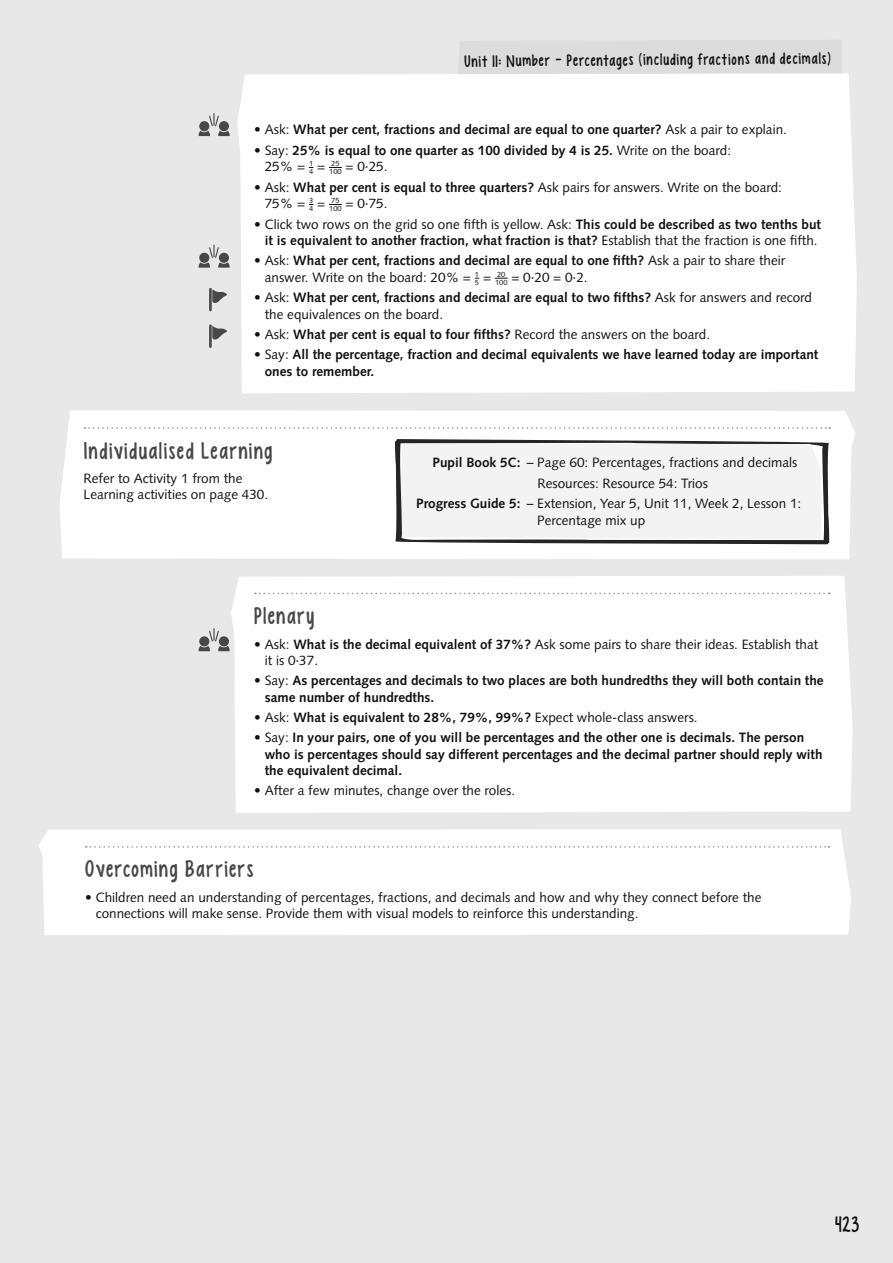
<style>
.page{position:relative;width:893px;height:1263px;background:#e8e8e8}
.page>*{position:absolute;margin:0;border:0;box-sizing:border-box;transform-origin:0 0}
.t1{font:24px "KG Empireof Dirt";letter-spacing:.06em;color:#484848}
.t2{font:22.5px "KG Empireof Dirt";color:#111}
.t3{font:16.5px "KG Empireof Dirt";color:#111}
.t4{font:13.5px/16.2px "Syntax LT Std";color:#111}
.t5{font:700 13.5px/16.2px "Syntax LT Std";color:#111}
.t6{font:7.5px "Syntax LT Std";color:#111}
.s1{font-weight:400}
.s2{font-size:13.5px}
.s3{font-weight:700}
</style>
<div class="page">
<div style="left:458px;top:40px;width:384px;height:33px;background:#dcdcdc"></div>
<div style="left:237px;top:73px;width:620px;height:320px;background:#fff"></div>
<div style="left:231px;top:576px;width:622px;height:237px;background:#fff"></div>
<div style="left:60px;top:410px;width:795px;height:149px;background:#fff"></div>
<div style="left:38px;top:829px;width:813px;height:106px;background:#fff"></div>
<svg style="left:199px;top:113px;width:31px;height:23px"></svg>
<svg style="left:199px;top:629px;width:31px;height:22px"></svg>
<svg style="left:84px;top:427px;width:746px;height:2px"></svg>
<svg style="left:255px;top:593px;width:574px;height:1px"></svg>
<svg style="left:86px;top:846px;width:743px;height:2px"></svg>
<svg style="left:395px;top:439px;width:434px;height:105px"></svg>
<svg style="left:329px;top:167px;width:13px;height:1px"></svg>
<svg style="left:329px;top:204px;width:13px;height:1px"></svg>
<svg style="left:495px;top:278px;width:13px;height:1px"></svg>
<svg style="left:199px;top:245px;width:31px;height:23px"></svg>
<hr style="left:209px;top:288px;width:3px;height:23px;background:#484848">
<svg style="left:212px;top:289px;width:15px;height:14px"></svg>
<hr style="left:209px;top:324px;width:3px;height:24px;background:#484848">
<svg style="left:212px;top:326px;width:15px;height:14px"></svg>
<p class="t3" style="left:464px;top:54px;width:368px;rotate:-1deg">Unit 11: Number - Percentages (including fractions and decimals)</p>
<p class="t5" style="left:254px;top:122px;width:534px"><span class="s1">• Ask:</span> What per cent, fractions and decimal are equal to one quarter? <span class="s1">Ask a pair to explain.</span></p>
<p class="t5" style="left:265px;top:143px;width:468px;line-height:16.6px;text-indent:-11px"><span class="s1">• Say:</span> 25% is equal to one quarter as 100 divided by 4 is 25. <span class="s1">Write on the board:<br>25% =</span> <sup>1</sup></p>
<p class="t6" style="left:309px;top:160px;width:32px">4 <span class="s2">=</span> 25</p>
<p class="t4" style="left:329px;top:159px;width:60px"><sub>100</sub> = 0·25.</p>
<p class="t4" style="left:265px;top:180px;width:519px;line-height:16.6px;text-indent:-11px">• Ask: <span class="s3">What per cent is equal to three quarters?</span> Ask pairs for answers. Write on the board:<br>75% = <sup>3</sup></p>
<p class="t6" style="left:309px;top:197px;width:32px">4 <span class="s2">=</span> 75</p>
<p class="t4" style="left:329px;top:196px;width:60px"><sub>100</sub> = 0·75.</p>
<p class="t5" style="left:254px;top:217px;width:568px;text-align:center"><span class="s1">• Click two rows on the grid so one fifth is yellow. Ask:</span> This could be described as two tenths but it is equivalent to another fraction, what fraction is that? <span class="s1">Establish that the fraction is one fifth.</span></p>
<p class="t4" style="left:265px;top:253px;width:522px;line-height:16.6px;text-indent:-11px">• Ask: <span class="s3">What per cent, fractions and decimal are equal to one fifth?</span> Ask a pair to share their answer. Write on the board: 20% = <sup>1</sup></p>
<p class="t6" style="left:475px;top:271px;width:32px">5 <span class="s2">=</span> 20</p>
<p class="t4" style="left:495px;top:270px;width:94px"><sub>100</sub> = 0·20 = 0·2.</p>
<p class="t4" style="left:265px;top:291px;width:549px;text-indent:-11px">• Ask: <span class="s3">What per cent, fractions and decimal are equal to two fifths?</span> Ask for answers and record the equivalences on the board.</p>
<p class="t4" style="left:254px;top:327px;width:457px">• Ask: <span class="s3">What per cent is equal to four fifths?</span> Record the answers on the board.</p>
<p class="t5" style="left:265px;top:348px;width:555px;text-indent:-11px"><span class="s1">• Say:</span> All the percentage, fraction and decimal equivalents we have learned today are important ones to remember.</p>
<p class="t1" style="left:84px;top:437px;width:190px">Individualised Learning</p>
<p class="t4" style="left:84px;top:471px;width:186px">Refer to Activity 1 from the<br>Learning activities on page 430.</p>
<p class="t4" style="left:537px;top:454px;width:262px;line-height:20.4px;text-indent:-11px">– Page 60: Percentages, fractions and decimals<br>Resources: Resource 54: Trios</p>
<p class="t4" style="left:537px;top:497px;width:265px;text-indent:-11px">– Extension, Year 5, Unit 11, Week 2, Lesson 1:<br>Percentage mix up</p>
<p class="t5" style="left:433px;top:456px;width:89px">Pupil Book 5C:</p>
<p class="t5" style="left:416px;top:497px;width:106px">Progress Guide 5:</p>
<p class="t1" style="left:254px;top:602px;width:62px">Plenary</p>
<p class="t4" style="left:265px;top:637px;width:555px;text-indent:-11px">• Ask: <span class="s3">What is the decimal equivalent of 37%?</span> Ask some pairs to share their ideas. Establish that it is 0·37.</p>
<p class="t5" style="left:265px;top:673px;width:560px;text-indent:-11px"><span class="s1">• Say:</span> As percentages and decimals to two places are both hundredths they will both contain the same number of hundredths.</p>
<p class="t4" style="left:254px;top:710px;width:445px">• Ask: <span class="s3">What is equivalent to 28%, 79%, 99%?</span> Expect whole-class answers.</p>
<p class="t5" style="left:265px;top:731px;width:559px;text-indent:-11px"><span class="s1">• Say:</span> In your pairs, one of you will be percentages and the other one is decimals. The person who is percentages should say different percentages and the decimal partner should reply with the equivalent decimal.</p>
<p class="t4" style="left:254px;top:783px;width:263px">• After a few minutes, change over the roles.</p>
<p class="t1" style="left:85px;top:855px;width:170px">Overcoming Barriers</p>
<p class="t4" style="left:96px;top:890px;width:667px;text-indent:-11px">• Children need an understanding of percentages, fractions, and decimals and how and why they connect before the connections will make sense. Provide them with visual models to reinforce this understanding.</p>
<p class="t2" style="left:835px;top:1212px;width:25px">423</p>
</div>
